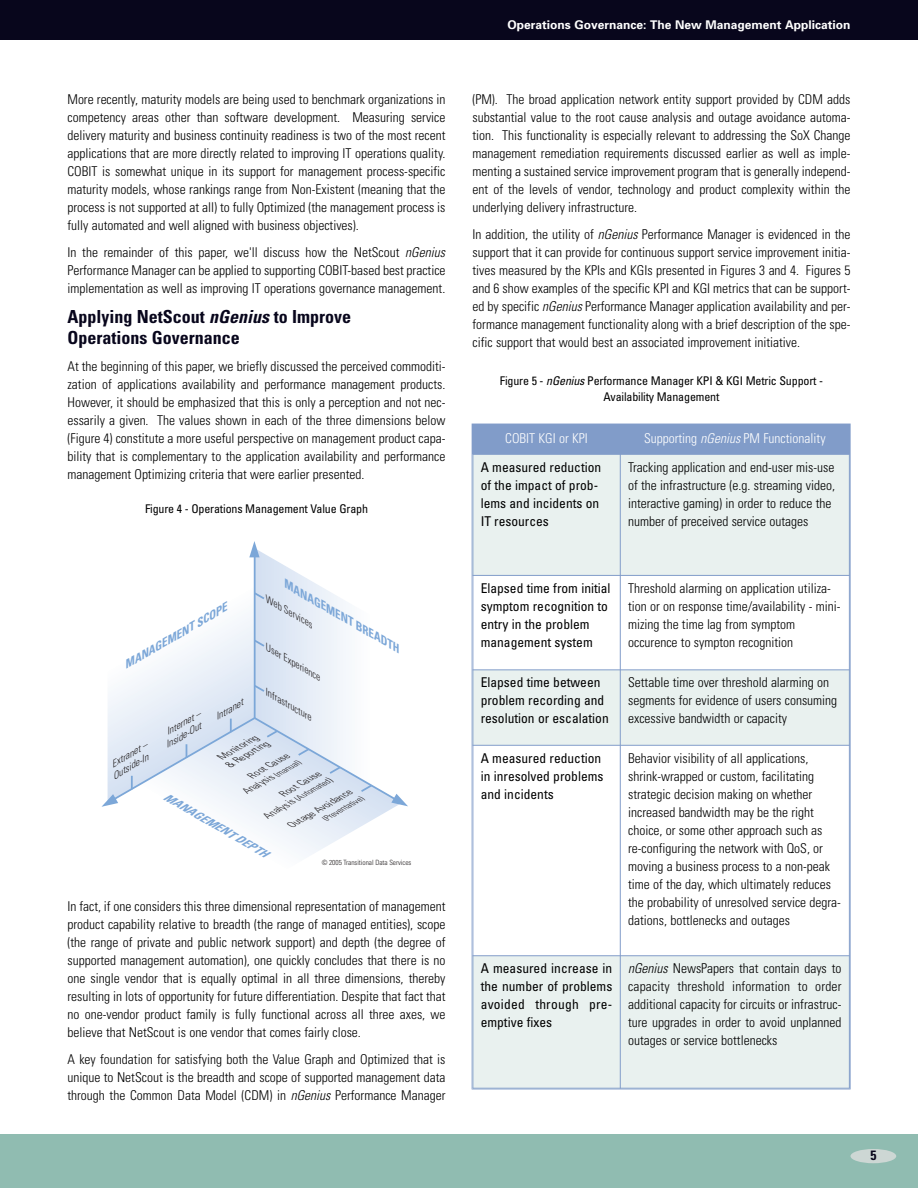
<style>
.page{position:relative;width:918px;height:1188px;background:#fff}
.page>*{position:absolute;margin:0;border:0;box-sizing:border-box;transform-origin:0 0}
.t1{font:700 condensed 18px/21px "Univers";color:#08061c}
.t2{font:300 condensed 13.5px/18px "Univers";color:#000;text-align:justify}
.t3{font:condensed 13.5px/18px "Univers";color:#000}
.t4{font:300 condensed 13.5px "Univers";color:#fff}
.t5{font:700 condensed 13.5px "Univers";color:#08061c}
.t6{font:condensed 12px/16.5px "Univers";letter-spacing:-.015em;color:#000;text-align:center}
.t7{font:700 12px "Univers";color:#fff}
.t8{font:italic 700 condensed 10.95px "Univers";color:#7ca7d8;scale:1.15 1}
.t9{font:italic 700 condensed 10.95px "Univers";color:#7ca7d8;scale:1.16 1}
.t10{font:italic 300 condensed 9.3px/10.9px "Univers";color:#231f20;scale:1.15 1}
.t11{font:italic 300 condensed 7.8px "Univers";color:#231f20;scale:1.15 1}
.t12{font:300 condensed 7.2px "Univers";color:#231f20}
.s1{font-style:italic}
.s2{font-size:7.8px}
.s3{font-size:9.3px}
</style>
<div class="page">
<div style="left:0;top:0;width:918px;height:40px;background:#08061c"></div>
<div style="left:0;top:1134px;width:918px;height:54px;background:#90bcb1"></div>
<div style="left:850px;top:1149px;width:46px;height:14px;background:#cdd7d4;border-radius:50%"></div>
<svg style="left:102px;top:541px;width:306px;height:314px"></svg>
<div style="left:472px;top:424px;width:148px;height:30px;background:#819cc9"></div>
<div style="left:620px;top:424px;width:230px;height:30px;background:#819cc9"></div>
<div style="left:472px;top:454px;width:148px;height:121px;background:#e9f1ef"></div>
<div style="left:620px;top:454px;width:230px;height:121px;background:#e9f1ef"></div>
<div style="left:472px;top:670px;width:148px;height:75px;background:#e9f1ef"></div>
<div style="left:620px;top:670px;width:230px;height:75px;background:#e9f1ef"></div>
<div style="left:472px;top:956px;width:148px;height:133px;background:#e9f1ef"></div>
<div style="left:620px;top:956px;width:230px;height:133px;background:#e9f1ef"></div>
<hr style="left:472px;top:424px;width:1px;height:665px;background:#819cc9">
<hr style="left:620px;top:424px;width:1px;height:665px;background:#819cc9">
<hr style="left:849px;top:424px;width:1px;height:665px;background:#819cc9">
<hr style="left:472px;top:454px;width:378px;height:1px;background:#819cc9">
<hr style="left:472px;top:575px;width:378px;height:1px;background:#819cc9">
<hr style="left:472px;top:669px;width:378px;height:1px;background:#819cc9">
<hr style="left:472px;top:745px;width:378px;height:1px;background:#819cc9">
<hr style="left:472px;top:955px;width:378px;height:1px;background:#819cc9">
<hr style="left:472px;top:1088px;width:378px;height:1px;background:#819cc9">
<p class="t2" style="left:68px;top:92px;width:380px">More recently, maturity models are being used to benchmark organizations in competency areas other than software development. Measuring service delivery maturity and business continuity readiness is two of the most recent applications that are more directly related to improving IT operations quality.<br>COBIT is somewhat unique in its support for management process-specific maturity models, whose rankings range from Non-Existent (meaning that the process is not supported at all) to fully Optimized (the management process is fully automated and well aligned with business objectives).</p>
<p class="t2" style="left:68px;top:245px;width:380px">In the remainder of this paper, we'll discuss how the NetScout <span class="s1">nGenius </span>Performance Manager can be applied to supporting COBIT-based best practice implementation as well as improving IT operations governance management.</p>
<h1 class="t1" style="left:68px;top:308px;width:285px">Applying NetScout <span class="s1">nGenius</span> to Improve<br>Operations Governance</h1>
<p class="t2" style="left:68px;top:359px;width:380px">At the beginning of this paper, we briefly discussed the perceived commoditi&shy;zation of applications availability and performance management products.<br>However, it should be emphasized that this is only a perception and not nec&shy;essarily a given. The values shown in each of the three dimensions below (Figure 4) constitute a more useful perspective on management product capa&shy;bility that is complementary to the application availability and performance management Optimizing criteria that were earlier presented.</p>
<p class="t6" style="left:145px;top:502px;width:225px">Figure 4 - Operations Management Value Graph</p>
<p class="t8" style="left:288px;top:581px;width:117px;rotate:30deg">MANAGEMENT BREADTH</p>
<p class="t10" style="left:270px;top:595px;width:49px;rotate:30deg">W eb Services</p>
<p class="t9" style="left:122px;top:662px;width:103px;rotate:-30deg">MANAGEMENT SCOPE</p>
<p class="t10" style="left:270px;top:643px;width:56px;rotate:30deg">User Experience</p>
<p class="t10" style="left:270px;top:688px;width:47px;rotate:30deg">In fra stru ctu re</p>
<p class="t10" style="left:213px;top:713px;width:30px;rotate:-30deg">Intranet</p>
<p class="t10" style="left:219px;top:753px;width:44px;rotate:-30deg">M onitoring &amp; Reporting</p>
<p class="t10" style="left:158px;top:732px;width:41px;text-indent:7px;rotate:-30deg">Internet –<br>Inside-Out</p>
<p class="t10" style="left:105px;top:763px;width:40px;text-align:center;rotate:-30deg">Extranet –<br>O utside-In</p>
<p class="t10" style="left:238px;top:778px;width:57px;text-indent:13px;rotate:-30deg">Root Cause<br>Analysis <span class="s2">(manual)</span></p>
<p class="t10" style="left:280px;top:790px;width:40px;rotate:-30deg">Root Cause</p>
<p class="t11" style="left:265px;top:814px;width:67px;rotate:-30deg"><span class="s3">Analysis</span> (Automated<span class="s3">)</span></p>
<p class="t10" style="left:288px;top:821px;width:63px;rotate:-30deg">Outage Avoidance</p>
<p class="t8" style="left:167px;top:792px;width:104px;rotate:30deg">MANAGEMENT DEPTH</p>
<p class="t11" style="left:324px;top:816px;width:40px;rotate:-30deg">(Preventative)</p>
<p class="t12" style="left:322px;top:860px;width:88px">© 2005 Transitional Data Service</p>
<p class="t2" style="left:68px;top:898px;width:380px">In fact, if one considers this three dimensional representation of management product capability relative to breadth (the range of managed entities), scope (the range of private and public network support) and depth (the degree of supported management automation), one quickly concludes that there is no one single vendor that is equally optimal in all three dimensions, thereby resulting in lots of opportunity for future differentiation. Despite that fact that no one-vendor product family is fully functional across all three axes, we believe that NetScout is one vendor that comes fairly close.</p>
<p class="t2" style="left:68px;top:1051px;width:380px">A key foundation for satisfying both the Value Graph and Optimized that is unique to NetScout is the breadth and scope of supported management data through the Common Data Model (CDM) in <span class="s1">nGenius</span> Performance Manager</p>
<p class="t7" style="left:508px;top:20px;width:345px">Operations Governance: The New Management Application</p>
<p class="t2" style="left:472px;top:92px;width:380px">(PM). The broad application network entity support provided by CDM adds substantial value to the root cause analysis and outage avoidance automa&shy;tion. This functionality is especially relevant to addressing the SoX Change management remediation requirements discussed earlier as well as imple&shy;menting a sustained service improvement program that is generally independ&shy;ent of the levels of vendor, technology and product complexity within the underlying delivery infrastructure.</p>
<p class="t2" style="left:472px;top:227px;width:380px">In addition, the utility of <span class="s1">nGenius</span> Performance Manager is evidenced in the support that it can provide for continuous support service improvement initia&shy;tives measured by the KPIs and KGIs presented in Figures 3 and 4. Figures 5 and 6 show examples of the specific KPI and KGI metrics that can be support&shy;ed by specific <span class="s1">nGenius</span> Performance Manager application availability and per&shy;formance management functionality along with a brief description of the spe&shy;cific support that would best an associated improvement initiative.</p>
<p class="t6" style="left:500px;top:373px;width:325px">Figure 5 - <span class="s1">nGenius</span> Performance Manager KPI &amp; KGI Metric Support -<br>Availability Management</p>
<p class="t4" style="left:505px;top:433px;width:84px">COBIT KGI or KPI</p>
<p class="t4" style="left:644px;top:433px;width:183px">Supporting <span class="s1">nGenius</span> PM Functionality</p>
<p class="t3" style="left:481px;top:459px;width:122px">A measured reduction of the impact of prob&shy;lems and incidents on<br>IT resources</p>
<p class="t2" style="left:628px;top:459px;width:208px;text-align:left">Tracking application and end-user mis-use of the infrastructure (e.g. streaming video, interactive gaming) in order to reduce the number of preceived service outages</p>
<p class="t3" style="left:481px;top:580px;width:131px">Elapsed time from initial symptom recognition to entry in the problem management system</p>
<p class="t2" style="left:628px;top:580px;width:214px;text-align:left">Threshold alarming on application utiliza&shy;tion or on response time/availability - mini&shy;mizing the time lag from symptom occurence to sympton recognition</p>
<p class="t3" style="left:481px;top:675px;width:130px">Elapsed time between problem recording and resolution or escalation</p>
<p class="t2" style="left:628px;top:675px;width:211px;text-align:left">Settable time over threshold alarming on segments for evidence of users consuming excessive bandwidth or capacity</p>
<p class="t3" style="left:481px;top:750px;width:124px">A measured reduction in inresolved problems and incidents</p>
<p class="t2" style="left:628px;top:750px;width:214px;text-align:left">Behavior visibility of all applications, shrink-wrapped or custom, facilitating strategic decision making on whether increased bandwidth may be the right choice, or some other approach such as re-configuring the network with QoS, or moving a business process to a non-peak time of the day, which ultimately reduces the probability of unresolved service degra&shy;dations, bottlenecks and outages</p>
<p class="t3" style="left:481px;top:961px;width:133px;text-align:justify">A measured increase in the number of problems avoided through pre&shy;emptive fixes</p>
<p class="t2" style="left:628px;top:961px;width:215px"><span class="s1">nGenius</span> NewsPapers that contain days to capacity threshold information to order additional capacity for circuits or infrastruc&shy;ture upgrades in order to avoid unplanned outages or service bottlenecks</p>
<p class="t5" style="left:870px;top:1150px;width:7px">5</p>
</div>
